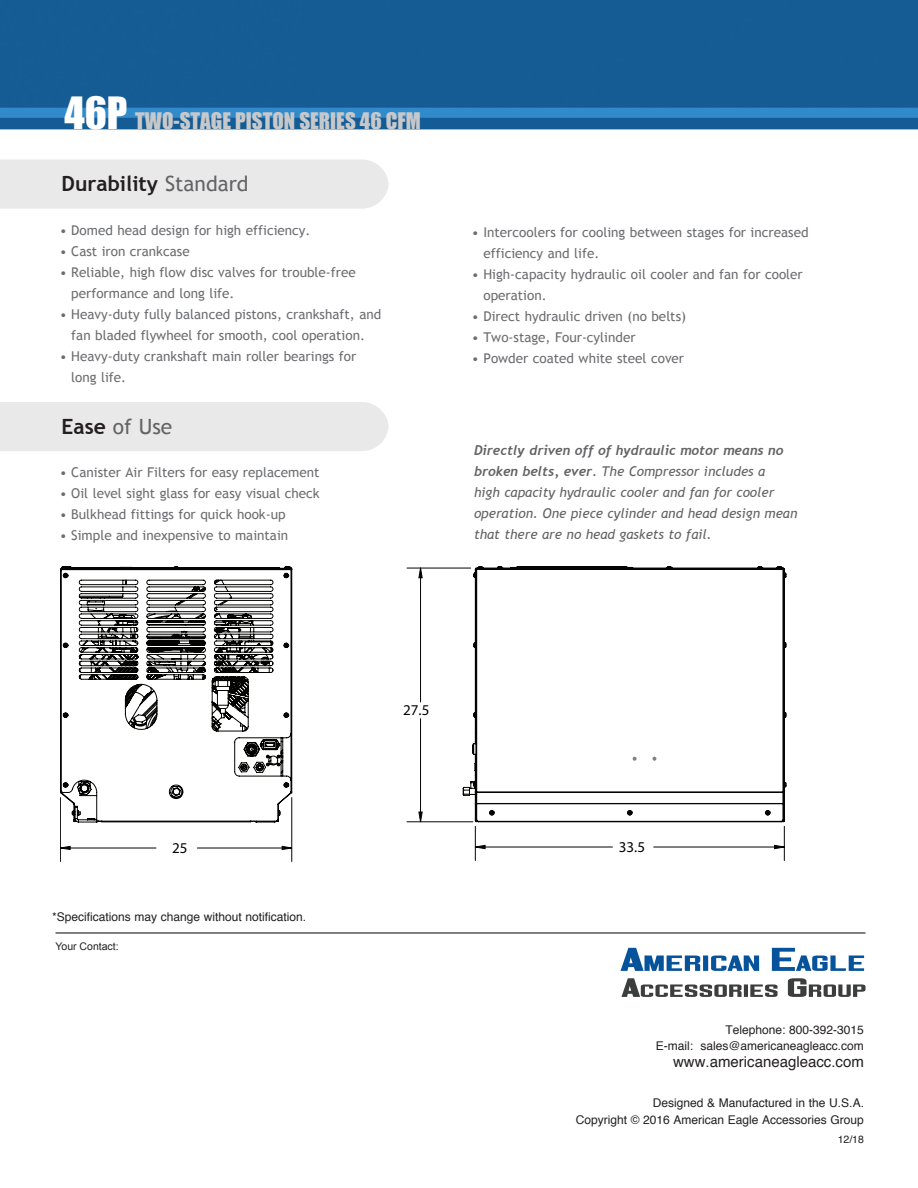
<style>
.page{position:relative;width:918px;height:1188px;background:#fff}
.page>*{position:absolute;margin:0;border:0;box-sizing:border-box;transform-origin:0 0}
.t1{font:21px "Impact";color:#c7c8ca}
.t2{font:700 21px "Trebuchet MS";color:#231f20}
.t3{font:21px "Trebuchet MS";color:#636366}
.t4{font:15px "Helvetica";color:#231f20}
.t5{font:15px "Times New Roman";color:#040503}
.t6{font:13.5px/21px "Trebuchet MS";color:#6c6d70}
.t7{font:italic 13.5px/21px "Trebuchet MS";color:#636366}
.t8{font:12px "Helvetica";color:#231f20}
.t9{font:10.5px "Arial";color:#231f20}
.t10{font:10.5px "Helvetica";color:#231f20}
.s1{font-size:40.8px;color:#fff}
.s2{font-weight:400;color:#636366}
.s3{font-weight:700;color:#231f20}
.s4{font-family:"Trebuchet";font-weight:700}
</style>
<div class="page">
<img style="left:0;top:0;width:918px;height:130px">
<hr style="left:60px;top:798px;width:1px;height:64px;background:#040503">
<hr style="left:291px;top:798px;width:1px;height:64px;background:#040503">
<svg style="left:60px;top:846px;width:232px;height:4px"></svg>
<svg style="left:60px;top:566px;width:233px;height:257px"></svg>
<div style="left:0;top:159px;width:389px;height:50px;background:#e9e9e9"></div>
<div style="left:0;top:402px;width:389px;height:49px;background:#e9e9e9"></div>
<hr style="left:359px;top:797px;width:1px;height:64px;background:#040503">
<hr style="left:475px;top:826px;width:1px;height:35px;background:#040503">
<hr style="left:784px;top:826px;width:1px;height:35px;background:#040503">
<svg style="left:474px;top:825px;width:310px;height:24px"></svg>
<svg style="left:359px;top:566px;width:427px;height:257px"></svg>
<hr style="left:56px;top:932px;width:810px;height:2px;background:#535860">
<svg style="left:621px;top:948px;width:79px;height:23px"></svg>
<div style="left:703px;top:955px;width:5px;height:16px;background:#06539b"></div>
<svg style="left:711px;top:955px;width:48px;height:16px"></svg>
<svg style="left:772px;top:948px;width:92px;height:23px"></svg>
<svg style="left:621px;top:978px;width:121px;height:19px"></svg>
<svg style="left:744px;top:984px;width:4px;height:13px"></svg>
<svg style="left:750px;top:984px;width:28px;height:13px"></svg>
<svg style="left:788px;top:978px;width:78px;height:19px"></svg>
<p class="t1" style="left:64px;top:105px;width:358px"><span class="s1">46P</span> TWO-STAGE PISTON SERIES 46 CFM</p>
<p class="t2" style="left:62px;top:170px;width:188px">Durability <span class="s2">Standard</span></p>
<p class="t6" style="left:60px;top:220px;width:252px">• Domed head design for high efficiency.</p>
<p class="t6" style="left:60px;top:241px;width:131px">• Cast iron crankcase</p>
<p class="t6" style="left:71px;top:262px;width:286px;text-indent:-12px">• Reliable, high flow disc valves for trouble-free performance and long life.</p>
<p class="t6" style="left:60px;top:304px;width:323px;text-align:center">• Heavy-duty fully balanced pistons, crankshaft, and fan bladed flywheel for smooth, cool operation.</p>
<p class="t6" style="left:71px;top:346px;width:287px;text-indent:-12px">• Heavy-duty crankshaft main roller bearings for long life.</p>
<p class="t3" style="left:62px;top:414px;width:112px"><span class="s3">Ease</span> of Use</p>
<p class="t6" style="left:60px;top:462px;width:261px">• Canister Air Filters for easy replacement</p>
<p class="t6" style="left:60px;top:483px;width:262px">• Oil level sight glass for easy visual check</p>
<p class="t6" style="left:60px;top:504px;width:227px">• Bulkhead fittings for quick hook-up</p>
<p class="t6" style="left:60px;top:525px;width:230px">• Simple and inexpensive to maintain</p>
<p class="t6" style="left:483px;top:222px;width:327px;text-indent:-12px">• Intercoolers for cooling between stages for increased efficiency and life.</p>
<p class="t6" style="left:483px;top:264px;width:321px;text-indent:-12px">• High-capacity hydraulic oil cooler and fan for cooler operation.</p>
<p class="t6" style="left:472px;top:306px;width:216px">• Direct hydraulic driven (no belts)</p>
<p class="t6" style="left:472px;top:327px;width:165px">• Two-stage, Four-cylinder</p>
<p class="t6" style="left:472px;top:348px;width:214px">• Powder coated white steel cover</p>
<p class="t7" style="left:474px;top:440px;width:325px"><span class="s4">Directly driven off of hydraulic motor means no broken belts, ever.</span> The Compressor includes a<br>high capacity hydraulic cooler and fan for cooler operation. One piece cylinder and head design mean that there are no head gaskets to fail.</p>
<p class="t5" style="left:172px;top:838px;width:17px">25</p>
<p class="t8" style="left:52px;top:908px;width:256px">*Specifications may change without notification.</p>
<p class="t9" style="left:56px;top:939px;width:65px">Your Contact:</p>
<p class="t5" style="left:378px;top:701px;width:53px">27.527.5</p>
<p class="t5" style="left:593px;top:838px;width:53px">33.533.5</p>
<p class="t8" style="left:726px;top:1021px;width:140px">Telephone: 800-392-3015</p>
<p class="t8" style="left:656px;top:1037px;width:210px">E-mail: sales@americaneagleacc.com</p>
<p class="t4" style="left:673px;top:1050px;width:192px">www.americaneagleacc.com</p>
<p class="t8" style="left:653px;top:1094px;width:213px">Designed &amp; Manufactured in the U.S.A.</p>
<p class="t8" style="left:576px;top:1111px;width:290px">Copyright © 2016 American Eagle Accessories Group</p>
<p class="t10" style="left:838px;top:1132px;width:28px">12/18</p>
</div>
